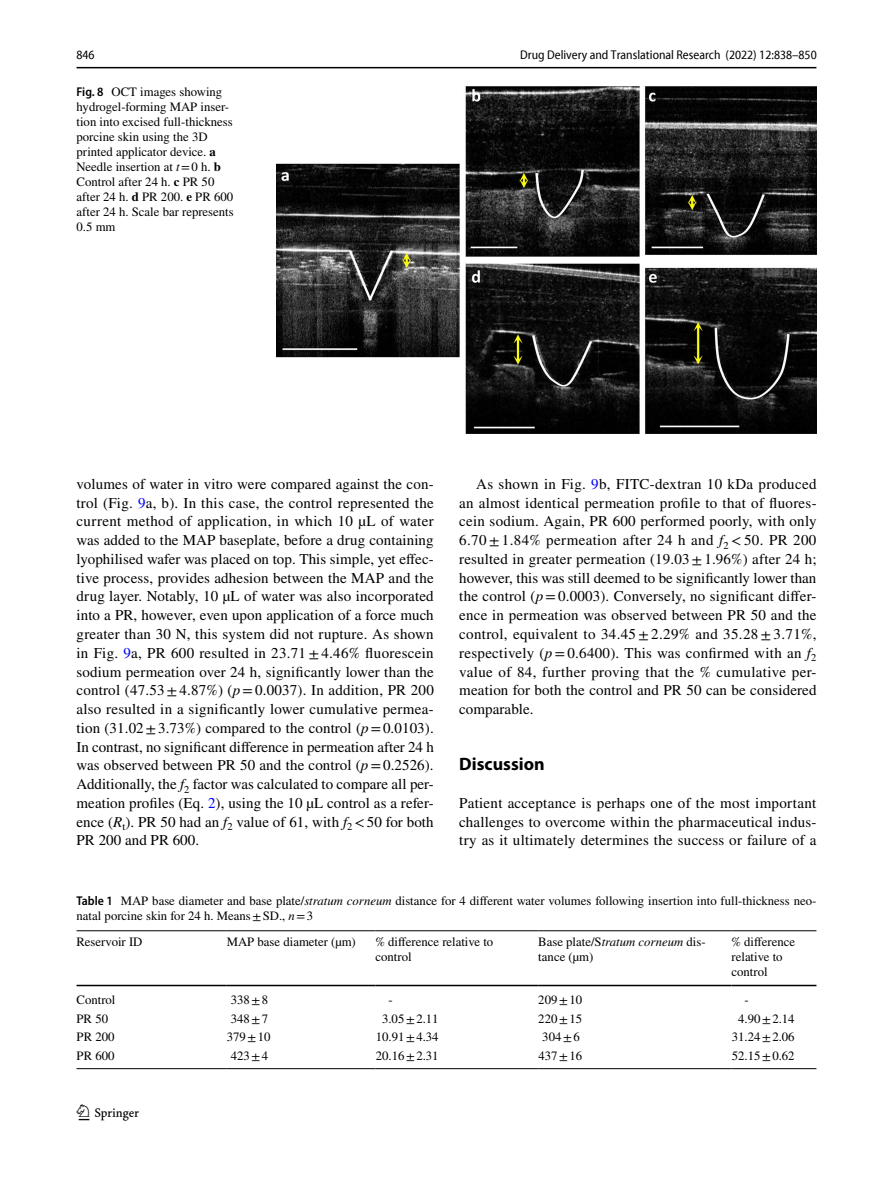
<style>
.page{position:relative;width:893px;height:1187px;background:#fff}
.page>*{position:absolute;margin:0;border:0;box-sizing:border-box;transform-origin:0 0}
.t1{font:22.5px "Springnew Regular 2";color:#000}
.t2{font:700 18px "Myriad Pro";color:#000}
.t3{font:15px/18.8px "STIX";letter-spacing:.01em;color:#000;text-align:justify}
.t4{font:12.75px/15px "STIX";color:#000}
.t5{font:semi-condensed 12.75px "Myriad Pro Unic";color:#000}
.s1{font-family:"Myriad Pro";font-weight:600;font-stretch:semi-condensed}
.s2{font-weight:700}
.s3{font-style:italic}
.s4{color:#00f}
</style>
<div class="page">
<hr style="left:77px;top:67px;width:739px;height:1px;background:#000">
<img style="left:276px;top:87px;width:540px;height:347px">
<hr style="left:77px;top:930px;width:150px;height:1px;background:#000">
<hr style="left:77px;top:984px;width:150px;height:2px;background:#000">
<hr style="left:227px;top:930px;width:149px;height:1px;background:#000">
<hr style="left:227px;top:984px;width:149px;height:2px;background:#000">
<hr style="left:376px;top:930px;width:162px;height:1px;background:#000">
<hr style="left:376px;top:984px;width:162px;height:2px;background:#000">
<hr style="left:538px;top:930px;width:194px;height:1px;background:#000">
<hr style="left:538px;top:984px;width:194px;height:2px;background:#000">
<hr style="left:732px;top:930px;width:84px;height:1px;background:#000">
<hr style="left:732px;top:984px;width:84px;height:2px;background:#000">
<hr style="left:77px;top:1068px;width:150px;height:1px;background:#000">
<hr style="left:227px;top:1068px;width:149px;height:1px;background:#000">
<hr style="left:376px;top:1068px;width:162px;height:1px;background:#000">
<hr style="left:538px;top:1068px;width:194px;height:1px;background:#000">
<hr style="left:732px;top:1068px;width:84px;height:1px;background:#000">
<p class="t5" style="left:77px;top:50px;width:20px">846</p>
<p class="t5" style="left:520px;top:50px;width:298px">Drug Delivery and Translational Research (2022) 12:838–850</p>
<p class="t4" style="left:77px;top:85px;width:159px"><span class="s1">Fig. 8</span> OCT images showing hydrogel-forming MAP inser&shy;tion into excised full-thickness porcine skin using the 3D printed applicator device. <span class="s2">a<br></span>Needle insertion at <span class="s3">t</span>=0 h. <span class="s2">b<br></span>Control after 24 h. <span class="s2">c</span> PR 50 after 24 h. <span class="s2">d</span> PR 200. <span class="s2">e</span> PR 600 after 24 h. Scale bar represents<br>0.5 mm</p>
<p class="t3" style="left:77px;top:475px;width:359px">volumes of water in vitro were compared against the con&shy;trol (Fig. <span class="s4">9</span>a, b). In this case, the control represented the current method of application, in which 10 µL of water was added to the MAP baseplate, before a drug containing lyophilised wafer was placed on top. This simple, yet effec&shy;tive process, provides adhesion between the MAP and the drug layer. Notably, 10 µL of water was also incorporated into a PR, however, even upon application of a force much greater than 30 N, this system did not rupture. As shown in Fig. <span class="s4">9</span>a, PR 600 resulted in 23.71 ±4.46% fluorescein sodium permeation over 24 h, significantly lower than the control (47.53±4.87%) (<span class="s3">p</span>=0.0037). In addition, PR 200 also resulted in a significantly lower cumulative permea&shy;tion (31.02±3.73%) compared to the control (<span class="s3">p</span>=0.0103).<br>In contrast, no significant difference in permeation after 24 h was observed between PR 50 and the control (<span class="s3">p</span>=0.2526).<br>Additionally, the <span class="s3">f</span><sub>2</sub> factor was calculated to compare all per&shy;meation profiles (Eq. <span class="s4">2</span>), using the 10 µL control as a refer&shy;ence (<span class="s3">R</span><sub>t</sub>). PR 50 had an <span class="s3">f</span><sub>2</sub> value of 61, with <span class="s3">f</span><sub>2</sub> &lt;50 for both PR 200 and PR 600.</p>
<p class="t3" style="left:459px;top:475px;width:359px;text-indent:17px">As shown in Fig. <span class="s4">9</span>b, FITC-dextran 10 kDa produced an almost identical permeation profile to that of fluores&shy;cein sodium. Again, PR 600 performed poorly, with only 6.70±1.84% permeation after 24 h and <span class="s3">f</span><sub>2</sub> &lt;50. PR 200 resulted in greater permeation (19.03±1.96%) after 24 h; however, this was still deemed to be significantly lower than the control (<span class="s3">p</span>=0.0003). Conversely, no significant differ&shy;ence in permeation was observed between PR 50 and the control, equivalent to 34.45±2.29% and 35.28±3.71%, respectively (<span class="s3">p</span>=0.6400). This was confirmed with an <span class="s3">f</span><sub>2 </sub>value of 84, further proving that the % cumulative per&shy;meation for both the control and PR 50 can be considered comparable.</p>
<p class="t2" style="left:459px;top:752px;width:87px">Discussion</p>
<p class="t3" style="left:459px;top:794px;width:359px">Patient acceptance is perhaps one of the most important challenges to overcome within the pharmaceutical indus&shy;try as it ultimately determines the success or failure of a</p>
<p class="t4" style="left:77px;top:894px;width:741px"><span class="s1">Table 1</span> MAP base diameter and base plate/<span class="s3">stratum corneum</span> distance for 4 different water volumes following insertion into full-thickness neo&shy;natal porcine skin for 24 h. Means±SD., <span class="s3">n</span>=3</p>
<p class="t4" style="left:77px;top:934px;width:67px">Reservoir ID</p>
<p class="t4" style="left:227px;top:934px;width:131px">MAP base diameter (µm)</p>
<p class="t4" style="left:376px;top:934px;width:119px">% difference relative to control</p>
<p class="t4" style="left:538px;top:934px;width:169px">Base plate/S<span class="s3">tratum corneum</span> dis&shy;tance (µm)</p>
<p class="t4" style="left:732px;top:934px;width:65px">% difference relative to control</p>
<p class="t4" style="left:77px;top:992px;width:40px">Control</p>
<p class="t4" style="left:231px;top:992px;width:39px">338±8</p>
<p class="t4" style="left:388px;top:992px;width:6px">-</p>
<p class="t4" style="left:538px;top:992px;width:45px">209±10</p>
<p class="t4" style="left:744px;top:992px;width:6px">-</p>
<p class="t4" style="left:77px;top:1011px;width:33px">PR 50</p>
<p class="t4" style="left:231px;top:1011px;width:39px">348±7</p>
<p class="t4" style="left:382px;top:1011px;width:58px">3.05±2.11</p>
<p class="t4" style="left:538px;top:1011px;width:45px">220±15</p>
<p class="t4" style="left:738px;top:1011px;width:58px">4.90±2.14</p>
<p class="t4" style="left:77px;top:1030px;width:39px">PR 200</p>
<p class="t4" style="left:227px;top:1030px;width:45px">379±10</p>
<p class="t4" style="left:376px;top:1030px;width:64px">10.91±4.34</p>
<p class="t4" style="left:542px;top:1030px;width:39px">304±6</p>
<p class="t4" style="left:732px;top:1030px;width:64px">31.24±2.06</p>
<p class="t4" style="left:77px;top:1049px;width:39px">PR 600</p>
<p class="t4" style="left:231px;top:1049px;width:39px">423±4</p>
<p class="t4" style="left:376px;top:1049px;width:64px">20.16±2.31</p>
<p class="t4" style="left:538px;top:1049px;width:45px">437±16</p>
<p class="t4" style="left:732px;top:1049px;width:64px">52.15±0.62</p>
<h1 class="t1" style="left:79px;top:1104px;width:62px">1 3</h1>
</div>
